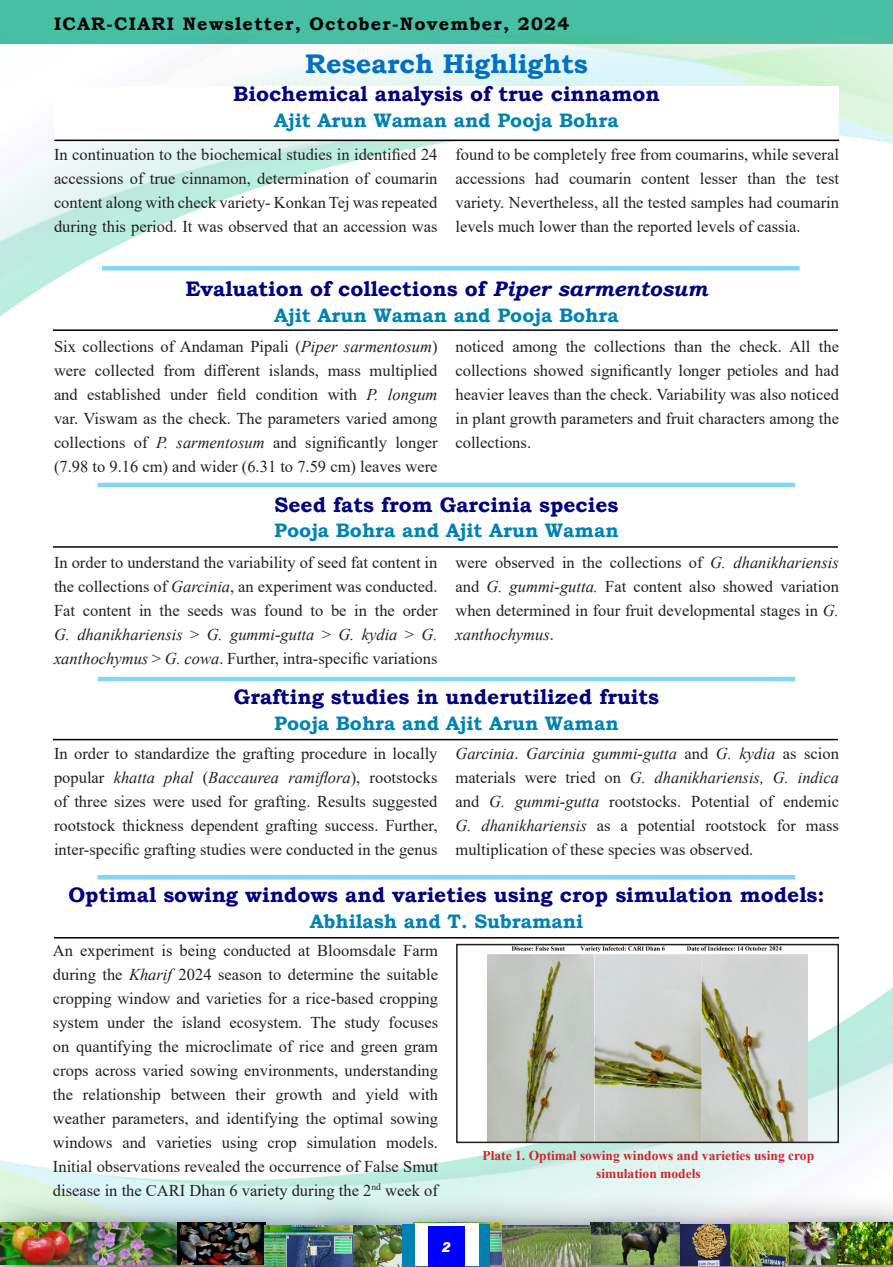
<style>
.page{position:relative;width:893px;height:1267px;background:#fff}
.page>*{position:absolute;margin:0;border:0;box-sizing:border-box;transform-origin:0 0}
.t1{font:700 27px "Bookman Old Style";color:#0070c0}
.t2{font:700 21px "Bookman Old Style";color:#000080}
.t3{font:700 19.5px "Bookman Old Style";color:#0083b4}
.t4{font:700 18px "Bookman Old Style";letter-spacing:.07em;color:#000}
.List_Paragraph{font:16.5px/24px "Times New Roman";color:#231f20;text-align:justify}
.t5{font:15px "Acumin Variable Concept";color:#fff}
.t6{font:700 13.5px/18px "Times New Roman";color:#d1232a;text-align:center}
.s1{font-style:italic}
</style>
<div class="page">
<div style="left:0;top:1px;width:893px;height:43px;background:#46bfa5"></div>
<img style="left:0;top:35px;width:893px;height:512px">
<img style="left:0;top:676px;width:893px;height:517px">
<div style="left:0;top:1191px;width:140px;height:76px;background:#252525;opacity:.75"></div>
<div style="left:0;top:1213px;width:98px;height:54px;background:#00f;opacity:.15"></div>
<img style="left:0;top:1223px;width:57px;height:42px">
<div style="left:57px;top:1191px;width:172px;height:76px;background:#252525;opacity:.75"></div>
<div style="left:79px;top:1213px;width:108px;height:54px;background:#00f;opacity:.15"></div>
<div style="left:146px;top:1191px;width:171px;height:76px;background:#252525;opacity:.75"></div>
<div style="left:167px;top:1213px;width:108px;height:54px;background:#00f;opacity:.15"></div>
<div style="left:382px;top:1191px;width:172px;height:76px;background:#252525;opacity:.75"></div>
<div style="left:404px;top:1213px;width:108px;height:54px;background:#00f;opacity:.15"></div>
<div style="left:560px;top:1191px;width:171px;height:76px;background:#252525;opacity:.75"></div>
<div style="left:758px;top:1191px;width:135px;height:76px;background:#252525;opacity:.75"></div>
<div style="left:779px;top:1213px;width:114px;height:54px;background:#00f;opacity:.15"></div>
<div style="left:403px;top:1224px;width:87px;height:43px;background:#0083b4"></div>
<div style="left:415px;top:1223px;width:63px;height:43px;background:#fff"></div>
<div style="left:428px;top:1226px;width:37px;height:40px;background:#00f"></div>
<div style="left:471px;top:1193px;width:172px;height:74px;background:#252525;opacity:.75"></div>
<div style="left:492px;top:1215px;width:108px;height:52px;background:#00f;opacity:.15"></div>
<img style="left:502px;top:1225px;width:89px;height:42px">
<div style="left:649px;top:1192px;width:192px;height:75px;background:#252525;opacity:.75"></div>
<div style="left:670px;top:1214px;width:128px;height:53px;background:#00f;opacity:.15"></div>
<div style="left:233px;top:1193px;width:172px;height:74px;background:#252525;opacity:.75"></div>
<div style="left:255px;top:1215px;width:108px;height:52px;background:#00f;opacity:.15"></div>
<img style="left:264px;top:1225px;width:89px;height:42px">
<div style="left:54px;top:281px;width:785px;height:50px;background:#fff"></div>
<div style="left:54px;top:496px;width:785px;height:50px;background:#fff"></div>
<div style="left:54px;top:86px;width:785px;height:54px;background:#fff"></div>
<hr style="left:54px;top:140px;width:785px;height:1px;background:#000">
<hr style="left:102px;top:266px;width:698px;height:4px;background:#80d7f8">
<hr style="left:98px;top:483px;width:697px;height:4px;background:#80d7f8">
<hr style="left:53px;top:329px;width:785px;height:2px;background:#000">
<hr style="left:53px;top:546px;width:785px;height:2px;background:#000">
<hr style="left:98px;top:677px;width:697px;height:4px;background:#80d7f8">
<div style="left:54px;top:689px;width:785px;height:50px;background:#fff"></div>
<hr style="left:53px;top:739px;width:785px;height:1px;background:#000">
<hr style="left:98px;top:875px;width:697px;height:4px;background:#80d7f8">
<div style="left:54px;top:887px;width:785px;height:50px;background:#fff"></div>
<hr style="left:54px;top:937px;width:785px;height:1px;background:#000">
<img style="left:488px;top:947px;width:319px;height:193px">
<div style="left:456px;top:944px;width:383px;height:199px;border:2px solid #231f20"></div>
<p class="t4" style="left:54px;top:11px;width:517px">ICAR-CIARI Newsletter, October-November, 2024</p>
<p class="t1" style="left:305px;top:45px;width:284px">Research Highlights</p>
<p class="t2" style="left:233px;top:79px;width:428px">Biochemical analysis of true cinnamon</p>
<p class="t3" style="left:274px;top:106px;width:346px">Ajit Arun Waman and Pooja Bohra</p>
<p class="List_Paragraph" style="left:54px;top:142px;width:385px">In continuation to the biochemical studies in identified 24 accessions of true cinnamon, determination of coumarin content along with check variety- Konkan Tej was repeated during this period. It was observed that an accession was</p>
<p class="List_Paragraph" style="left:455px;top:142px;width:385px">found to be completely free from coumarins, while several accessions had coumarin content lesser than the test variety. Nevertheless, all the tested samples had coumarin levels much lower than the reported levels of cassia.</p>
<p class="t2" style="left:185px;top:274px;width:524px">Evaluation of collections of <span class="s1">Piper sarmentosum</span></p>
<p class="t3" style="left:274px;top:301px;width:346px">Ajit Arun Waman and Pooja Bohra</p>
<p class="List_Paragraph" style="left:54px;top:334px;width:385px">Six collections of Andaman Pipali (<span class="s1">Piper sarmentosum</span>) were collected from different islands, mass multiplied and established under field condition with <span class="s1">P. longum </span>var. Viswam as the check. The parameters varied among collections of <span class="s1">P. sarmentosum</span> and significantly longer (7.98 to 9.16 cm) and wider (6.31 to 7.59 cm) leaves were</p>
<p class="List_Paragraph" style="left:455px;top:334px;width:385px">noticed among the collections than the check. All the collections showed significantly longer petioles and had heavier leaves than the check. Variability was also noticed in plant growth parameters and fruit characters among the collections.</p>
<p class="t2" style="left:274px;top:489px;width:345px">Seed fats from Garcinia species</p>
<p class="t3" style="left:274px;top:516px;width:346px">Pooja Bohra and Ajit Arun Waman</p>
<p class="List_Paragraph" style="left:54px;top:550px;width:385px">In order to understand the variability of seed fat content in the collections of <span class="s1">Garcinia</span>, an experiment was conducted.<br>Fat content in the seeds was found to be in the order <span class="s1">G. dhanikhariensis</span> &gt; <span class="s1">G. gummi-gutta</span> &gt; <span class="s1">G. kydia</span> &gt; <span class="s1">G. xanthochymus</span> &gt; <span class="s1">G. cowa</span>. Further, intra-specific variations</p>
<p class="List_Paragraph" style="left:455px;top:550px;width:385px">were observed in the collections of <span class="s1">G. dhanikhariensis </span>and <span class="s1">G. gummi-gutta.</span> Fat content also showed variation when determined in four fruit developmental stages in <span class="s1">G. xanthochymus</span>.</p>
<p class="t2" style="left:234px;top:682px;width:427px">Grafting studies in underutilized fruits</p>
<p class="t3" style="left:274px;top:709px;width:346px">Pooja Bohra and Ajit Arun Waman</p>
<p class="List_Paragraph" style="left:54px;top:741px;width:385px">In order to standardize the grafting procedure in locally popular <span class="s1">khatta phal</span> (<span class="s1">Baccaurea ramiflora</span>), rootstocks of three sizes were used for grafting. Results suggested rootstock thickness dependent grafting success. Further, inter-specific grafting studies were conducted in the genus</p>
<p class="List_Paragraph" style="left:455px;top:741px;width:385px"><span class="s1">Garcinia</span>. <span class="s1">Garcinia gummi-gutta</span> and <span class="s1">G. kydia</span> as scion materials were tried on <span class="s1">G. dhanikhariensis, G. indica </span>and <span class="s1">G. gummi-gutta</span> rootstocks. Potential of endemic <span class="s1">G. dhanikhariensis</span> as a potential rootstock for mass multiplication of these species was observed.</p>
<p class="t2" style="left:68px;top:880px;width:758px">Optimal sowing windows and varieties using crop simulation models:</p>
<p class="t3" style="left:310px;top:907px;width:275px">Abhilash and T. Subramani</p>
<p class="List_Paragraph" style="left:53px;top:938px;width:387px">An experiment is being conducted at Bloomsdale Farm during the <span class="s1">Kharif</span> 2024 season to determine the suitable cropping window and varieties for a rice-based cropping system under the island ecosystem. The study focuses on quantifying the microclimate of rice and green gram crops across varied sowing environments, understanding the relationship between their growth and yield with weather parameters, and identifying the optimal sowing windows and varieties using crop simulation models.<br>Initial observations revealed the occurrence of False Smut disease in the CARI Dhan 6 variety during the 2<sup>nd</sup> week of</p>
<p class="t6" style="left:483px;top:1146px;width:333px">Plate 1. Optimal sowing windows and varieties using crop simulation models</p>
<p class="t5" style="left:442px;top:1236px;width:10px">2</p>
</div>
